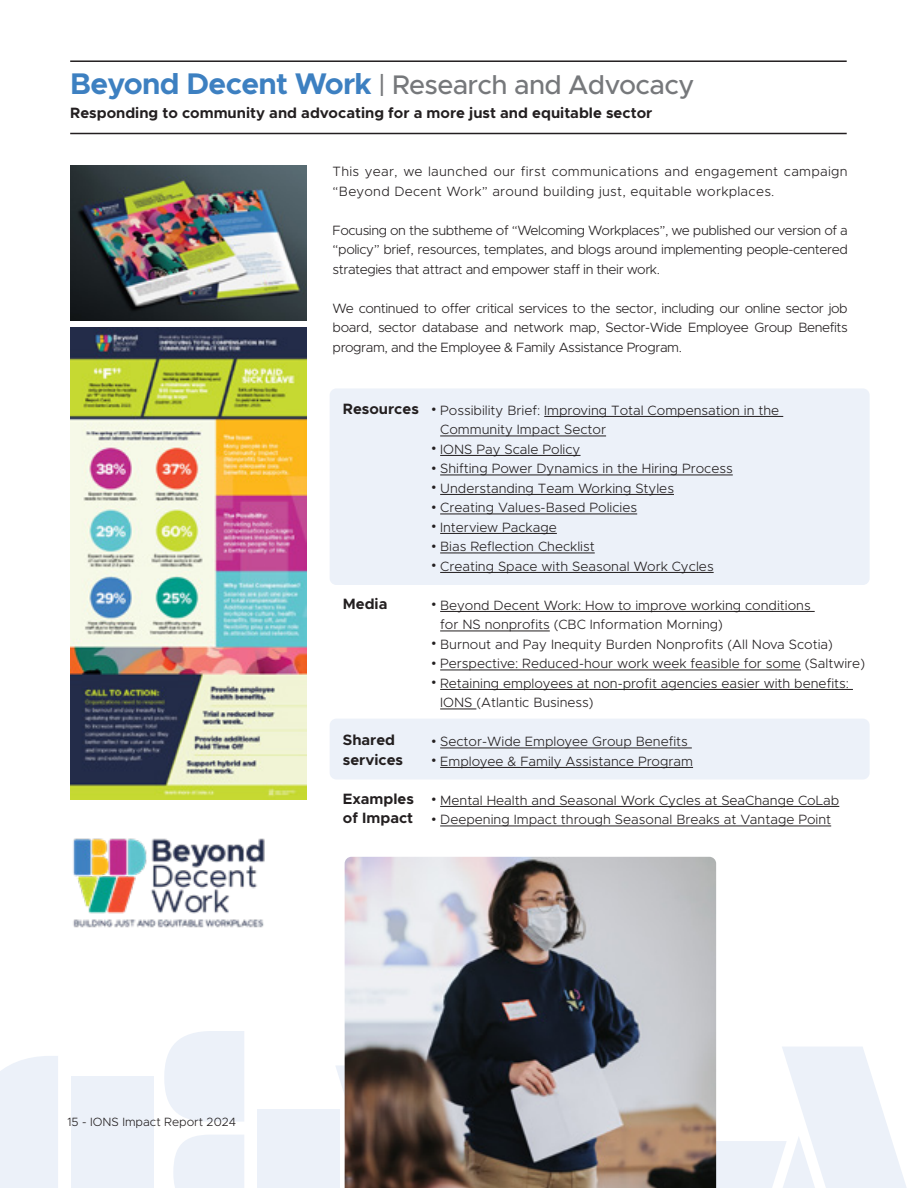
<style>
.page{position:relative;width:918px;height:1188px;background:#fff}
.page>*{position:absolute;margin:0;border:0;box-sizing:border-box;transform-origin:0 0}
.Main_Head{font:500 27px "Metropolis";letter-spacing:-.025em;color:#76787b}
.t1{font:700 15px/19.5px "Metropolis";color:#231f20}
.t2{font:300 13.5px/19.5px "Metropolis";color:#231f20}
.t3{font:300 13.5px/19.5px "Metropolis";letter-spacing:.02em;color:#231f20}
.t4{font:300 12px "Metropolis";color:#231f20}
.s1{font-weight:700;font-size:30px;color:#3d80c1}
.s2{font-family:"Montserrat";font-weight:700}
</style>
<div class="page">
<div style="left:257px;top:1109px;width:83px;height:79px;background:#ecf1f9"></div>
<div style="left:173px;top:1135px;width:71px;height:53px;background:#ecf1f9"></div>
<svg style="left:164px;top:1031px;width:80px;height:91px"></svg>
<div style="left:71px;top:1077px;width:83px;height:111px;background:#ecf1f9"></div>
<div style="left:0;top:1056px;width:58px;height:132px;background:#ecf1f9"></div>
<svg style="left:336px;top:1012px;width:571px;height:176px"></svg>
<div style="left:330px;top:388px;width:540px;height:197px;background:#ecf1f9;border-radius:7px"></div>
<div style="left:330px;top:719px;width:540px;height:61px;background:#ecf1f9;border-radius:7px"></div>
<hr style="left:544px;top:416px;width:239px;height:1px;background:#231f20">
<hr style="left:440px;top:436px;width:166px;height:1px;background:#231f20">
<hr style="left:440px;top:455px;width:141px;height:1px;background:#231f20">
<hr style="left:440px;top:475px;width:293px;height:1px;background:#231f20">
<hr style="left:440px;top:494px;width:234px;height:1px;background:#231f20">
<hr style="left:440px;top:514px;width:197px;height:1px;background:#231f20">
<hr style="left:440px;top:533px;width:117px;height:1px;background:#231f20">
<hr style="left:440px;top:553px;width:155px;height:1px;background:#231f20">
<hr style="left:440px;top:572px;width:274px;height:1px;background:#231f20">
<hr style="left:440px;top:611px;width:375px;height:1px;background:#231f20">
<hr style="left:440px;top:631px;width:110px;height:1px;background:#231f20">
<hr style="left:440px;top:670px;width:361px;height:1px;background:#231f20">
<hr style="left:440px;top:689px;width:413px;height:1px;background:#231f20">
<hr style="left:440px;top:709px;width:36px;height:1px;background:#231f20">
<hr style="left:440px;top:748px;width:252px;height:1px;background:#231f20">
<hr style="left:440px;top:767px;width:253px;height:1px;background:#231f20">
<hr style="left:440px;top:806px;width:399px;height:1px;background:#231f20">
<hr style="left:440px;top:826px;width:391px;height:1px;background:#231f20">
<img style="left:345px;top:857px;width:371px;height:331px">
<hr style="left:70px;top:133px;width:777px;height:1px;background:#231f20">
<hr style="left:70px;top:60px;width:777px;height:2px;background:#231f20">
<img style="left:71px;top:165px;width:236px;height:155px">
<img style="left:71px;top:328px;width:236px;height:471px">
<img style="left:73px;top:838px;width:192px;height:90px">
<p class="Main_Head" style="left:70px;top:68px;width:626px"><span class="s1">Beyond Decent Work</span> | Research and Advocacy</p>
<p class="t1" style="left:70px;top:103px;width:584px">Responding to community and advocating for a more just and equitable sector</p>
<p class="t3" style="left:333px;top:162px;width:517px">This year, we launched our first communications and engagement campaign “Beyond Decent Work” around building just, equitable workplaces.</p>
<p class="t2" style="left:333px;top:220px;width:517px;text-align:justify">Focusing on the subtheme of “Welcoming Workplaces”, we published our version of a “policy” brief, resources, templates, and blogs around implementing people-centered strategies that attract and empower staff in their work.</p>
<p class="t2" style="left:333px;top:298px;width:517px;text-align:justify">We continued to offer critical services to the sector, including our online sector job board, sector database and network map, Sector-Wide Employee Group Benefits program, and the Employee &amp; Family Assistance Program.</p>
<p class="t1" style="left:343px;top:399px;width:78px">Resources</p>
<p class="t1" style="left:343px;top:594px;width:46px">Media</p>
<p class="t1" style="left:343px;top:730px;width:62px">Shared services</p>
<p class="t1" style="left:343px;top:789px;width:73px">Examples of Impact</p>
<p class="t2" style="left:440px;top:400px;width:341px;text-indent:-9px"><span class="s2">•</span> Possibility Brief: Improving Total Compensation in the<br>Community Impact Sector</p>
<p class="t2" style="left:432px;top:439px;width:151px"><span class="s2">•</span> IONS Pay Scale Policy</p>
<p class="t2" style="left:432px;top:459px;width:303px"><span class="s2">•</span> Shifting Power Dynamics in the Hiring Process</p>
<p class="t2" style="left:432px;top:478px;width:244px"><span class="s2">•</span> Understanding Team Working Styles</p>
<p class="t2" style="left:432px;top:498px;width:207px"><span class="s2">•</span> Creating Values-Based Policies</p>
<p class="t2" style="left:432px;top:517px;width:127px"><span class="s2">•</span> Interview Package</p>
<p class="t2" style="left:432px;top:537px;width:165px"><span class="s2">•</span> Bias Reflection Checklist</p>
<p class="t2" style="left:432px;top:556px;width:284px"><span class="s2">•</span> Creating Space with Seasonal Work Cycles</p>
<p class="t2" style="left:440px;top:595px;width:372px;text-indent:-9px"><span class="s2">•</span> Beyond Decent Work: How to improve working conditions for NS nonprofits (CBC Information Morning)</p>
<p class="t2" style="left:432px;top:634px;width:403px"><span class="s2">•</span> Burnout and Pay Inequity Burden Nonprofits (All Nova Scotia)</p>
<p class="t2" style="left:432px;top:654px;width:435px"><span class="s2">•</span> Perspective: Reduced-hour work week feasible for some (Saltwire)</p>
<p class="t2" style="left:440px;top:673px;width:410px;text-indent:-9px"><span class="s2">•</span> Retaining employees at non-profit agencies easier with benefits:<br>IONS (Atlantic Business)</p>
<p class="t2" style="left:432px;top:732px;width:258px"><span class="s2">•</span> Sector-Wide Employee Group Benefits</p>
<p class="t2" style="left:432px;top:751px;width:263px"><span class="s2">•</span> Employee &amp; Family Assistance Program</p>
<p class="t2" style="left:432px;top:790px;width:409px"><span class="s2">•</span> Mental Health and Seasonal Work Cycles at SeaChange CoLab</p>
<p class="t2" style="left:432px;top:810px;width:401px"><span class="s2">•</span> Deepening Impact through Seasonal Breaks at Vantage Point</p>
<p class="t4" style="left:68px;top:1115px;width:170px">15 - IONS Impact Report 2024</p>
</div>
